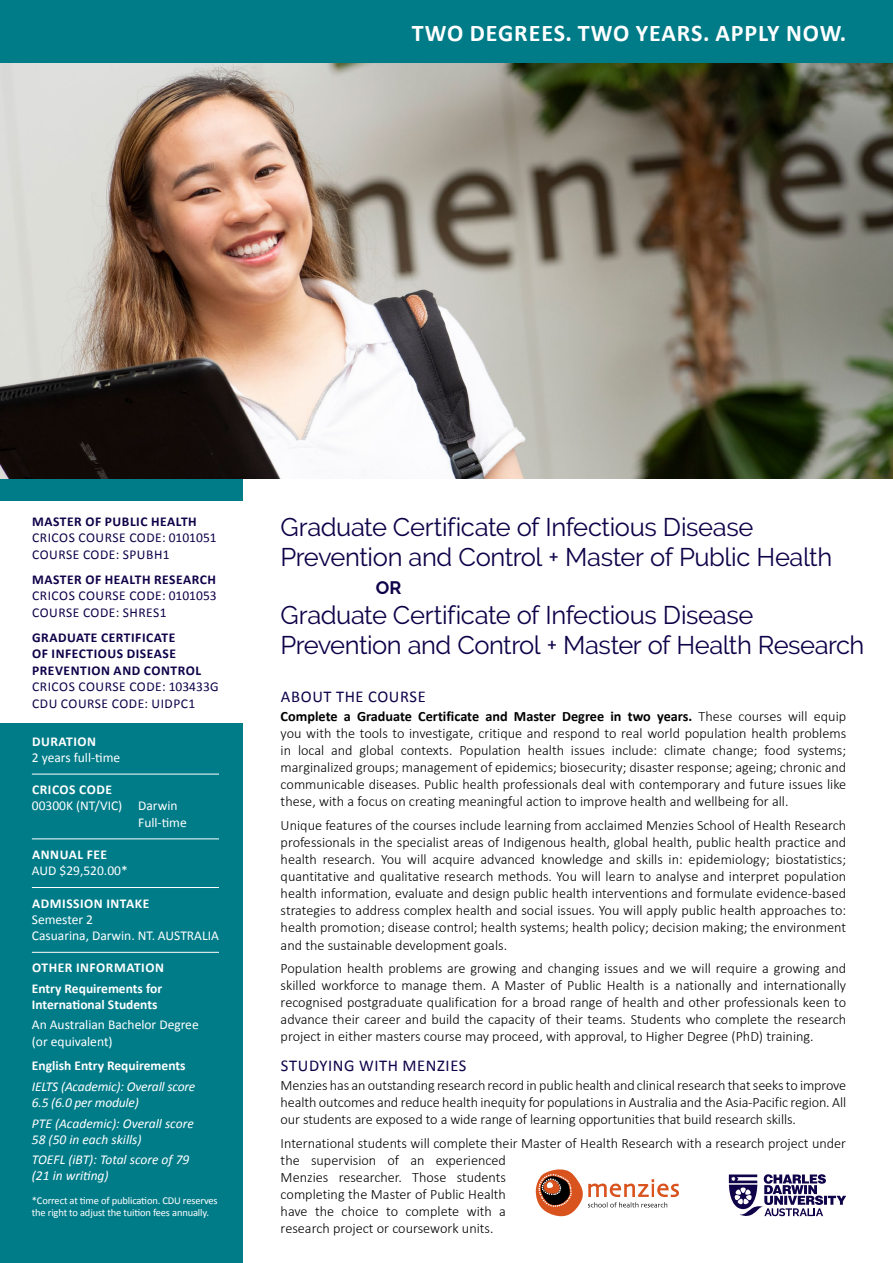
<style>
.page{position:relative;width:893px;height:1263px;background:#fff}
.page>*{position:absolute;margin:0;border:0;box-sizing:border-box;transform-origin:0 0}
.t1{font:25.5px/30px "Raleway";letter-spacing:-.015em;color:#100249}
.t2{font:700 24px "Calibri";letter-spacing:.04em;color:#fff}
.t3{font:700 18px "Raleway";color:#100249}
.t4{font:16.5px "Calibri";letter-spacing:.04em;color:#100249}
.t5{font:300 14.25px/17.1px "Calibri";color:#000;text-align:justify}
.t6{font:13.5px/16.2px "Calibri";color:#fff}
.t7{font:italic 13.5px/16.2px "Calibri";color:#fff}
.t8{font:13.5px/16.5px "Calibri";letter-spacing:.04em;color:#100249}
.t9{font:700 13.5px/16.5px "Calibri";letter-spacing:.04em;color:#100249}
.t10{font:700 13.5px/20.4px "Calibri";color:#fff}
.t11{font:700 13.5px "Calibri";letter-spacing:.04em;color:#fff}
.t12{font:10.5px/12.6px "Calibri";letter-spacing:-.015em;color:#fff}
.s1{font-weight:700}
</style>
<div class="page">
<div style="left:0;top:389px;width:242px;height:874px;background:#007c89"></div>
<div style="left:0;top:502px;width:247px;height:221px;background:#fff"></div>
<div style="left:0;top:0;width:893px;height:64px;background:#007c89"></div>
<svg style="left:729px;top:1174px;width:117px;height:42px"></svg>
<svg style="left:536px;top:1169px;width:143px;height:47px"></svg>
<img style="left:0;top:64px;width:893px;height:414px">
<hr style="left:32px;top:774px;width:187px;height:1px;background:#fff">
<hr style="left:32px;top:838px;width:187px;height:1px;background:#fff">
<hr style="left:32px;top:887px;width:187px;height:1px;background:#fff">
<hr style="left:32px;top:952px;width:187px;height:1px;background:#fff">
<h2 class="t2" style="left:412px;top:18px;width:436px">TWO DEGREES. TWO YEARS. APPLY NOW.</h2>
<p class="t9" style="left:32px;top:513px;width:166px">MASTER OF PUBLIC HEALTH</p>
<p class="t8" style="left:32px;top:529px;width:186px">CRICOS COURSE CODE: 0101051<br>COURSE CODE: SPUBH1</p>
<p class="t9" style="left:32px;top:571px;width:185px">MASTER OF HEALTH RESEARCH</p>
<p class="t8" style="left:32px;top:587px;width:186px">CRICOS COURSE CODE: 0101053<br>COURSE CODE: SHRES1</p>
<p class="t9" style="left:32px;top:629px;width:170px">GRADUATE CERTIFICATE<br>OF INFECTIOUS DISEASE<br>PREVENTION AND CONTROL</p>
<p class="t8" style="left:32px;top:678px;width:188px">CRICOS COURSE CODE: 103433G<br>CDU COURSE CODE: UIDPC1</p>
<p class="t11" style="left:32px;top:732px;width:66px">DURATION</p>
<p class="t6" style="left:32px;top:749px;width:90px">2 years full-time</p>
<p class="t11" style="left:32px;top:781px;width:81px">CRICOS CODE</p>
<p class="t6" style="left:138px;top:798px;width:50px;text-indent:-106px">00300K (NT/VIC) Darwin<br>Full-time</p>
<p class="t11" style="left:32px;top:846px;width:76px">ANNUAL FEE</p>
<p class="t6" style="left:32px;top:863px;width:97px">AUD $29,520.00*</p>
<p class="t11" style="left:32px;top:894px;width:119px">ADMISSION INTAKE</p>
<p class="t6" style="left:32px;top:911px;width:189px">Semester 2<br>Casuarina, Darwin. NT. AUSTRALIA</p>
<p class="t10" style="left:32px;top:958px;width:134px">OTHER INFORMATION<br>Entry Requirements for</p>
<p class="t10" style="left:32px;top:994px;width:127px">International Students</p>
<p class="t6" style="left:32px;top:1017px;width:168px">An Australian Bachelor Degree (or equivalent)</p>
<p class="t10" style="left:32px;top:1056px;width:155px">English Entry Requirements</p>
<p class="t7" style="left:32px;top:1078px;width:165px">IELTS (Academic): Overall score<br>6.5 (6.0 per module)</p>
<p class="t7" style="left:32px;top:1114px;width:163px">PTE (Academic): Overall score<br>58 (50 in each skills)</p>
<p class="t7" style="left:32px;top:1151px;width:159px">TOEFL (iBT): Total score of 79 (21 in writing)</p>
<p class="t12" style="left:32px;top:1194px;width:187px">*Correct at time of publication. CDU reserves the right to adjust the tuition fees annually.</p>
<h1 class="t1" style="left:281px;top:512px;width:553px">Graduate Certificate of Infectious Disease<br>Prevention and Control + Master of Public Health</h1>
<p class="t3" style="left:376px;top:578px;width:27px">OR</p>
<h1 class="t1" style="left:281px;top:600px;width:585px">Graduate Certificate of Infectious Disease<br>Prevention and Control + Master of Health Research</h1>
<p class="t4" style="left:281px;top:686px;width:146px">ABOUT THE COURSE</p>
<p class="t5" style="left:281px;top:707px;width:567px"><span class="s1">Complete a Graduate Certificate and Master Degree in two years.</span> These courses will equip you with the tools to investigate, critique and respond to real world population health problems in local and global contexts. Population health issues include: climate change; food systems; marginalized groups; management of epidemics; biosecurity; disaster response; ageing; chronic and communicable diseases. Public health professionals deal with contemporary and future issues like these, with a focus on creating meaningful action to improve health and wellbeing for all.</p>
<p class="t5" style="left:281px;top:816px;width:567px">Unique features of the courses include learning from acclaimed Menzies School of Health Research professionals in the specialist areas of Indigenous health, global health, public health practice and health research. You will acquire advanced knowledge and skills in: epidemiology; biostatistics; quantitative and qualitative research methods. You will learn to analyse and interpret population health information, evaluate and design public health interventions and formulate evidence-based strategies to address complex health and social issues. You will apply public health approaches to: health promotion; disease control; health systems; health policy; decision making; the environment and the sustainable development goals.</p>
<p class="t5" style="left:281px;top:959px;width:567px">Population health problems are growing and changing issues and we will require a growing and skilled workforce to manage them. A Master of Public Health is a nationally and internationally recognised postgraduate qualification for a broad range of health and other professionals keen to advance their career and build the capacity of their teams. Students who complete the research project in either masters course may proceed, with approval, to Higher Degree (PhD) training.</p>
<p class="t4" style="left:281px;top:1055px;width:187px">STUDYING WITH MENZIES</p>
<p class="t5" style="left:281px;top:1076px;width:567px">Menzies has an outstanding research record in public health and clinical research that seeks to improve health outcomes and reduce health inequity for populations in Australia and the Asia-Pacific region. All our students are exposed to a wide range of learning opportunities that build research skills.</p>
<p class="t5" style="left:281px;top:1134px;width:567px;text-align:left">International students will complete their Master of Health Research with a research project under the supervision of an experienced<br>Menzies researcher. Those students<br>completing the Master of Public Health<br>have the choice to complete with a<br>research project or coursework units.</p>
</div>
